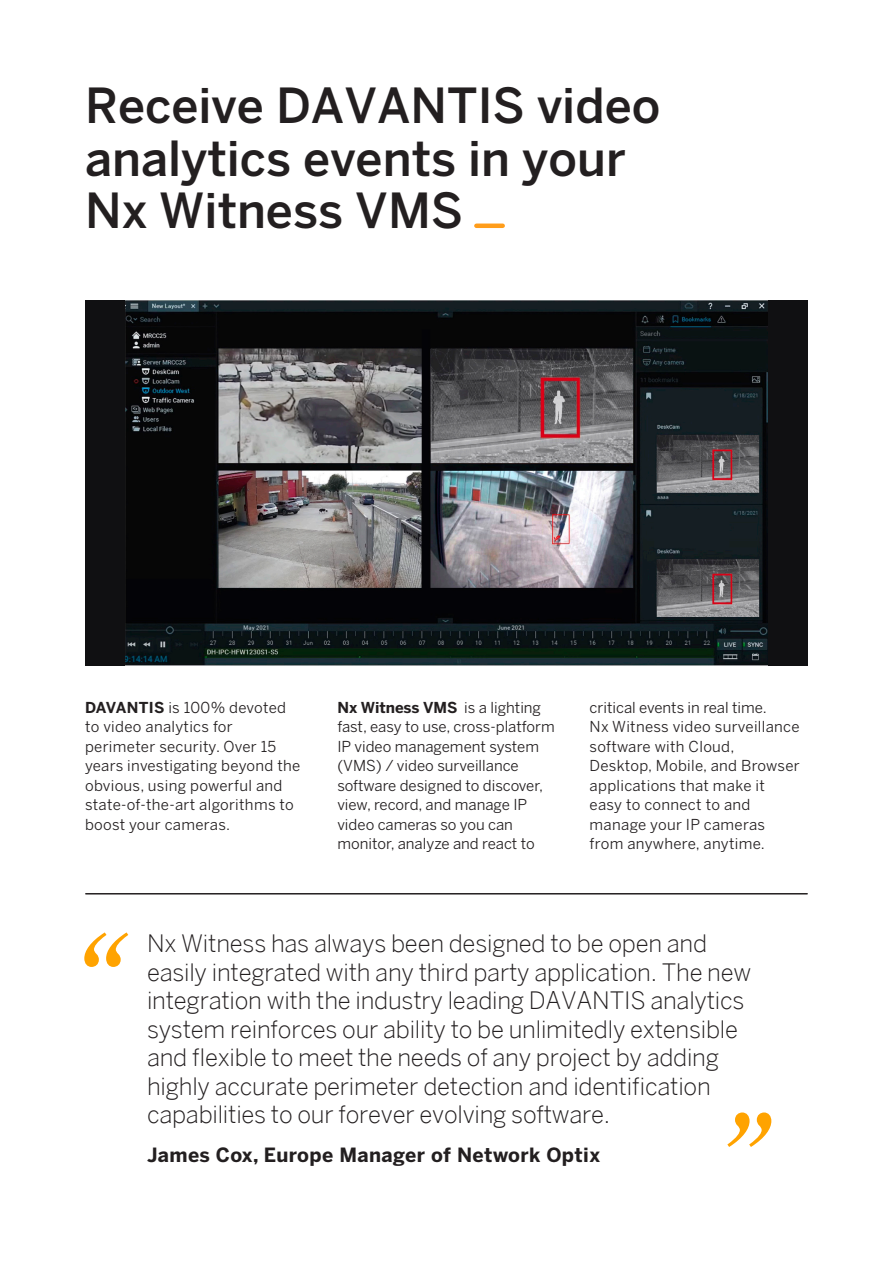
<style>
.page{position:relative;width:893px;height:1263px;background:#fff}
.page>*{position:absolute;margin:0;border:0;box-sizing:border-box;transform-origin:0 0}
.t1{font:italic 124.5px "Benton Modern One";color:#ffa300}
.t2{font:500 48px/52.5px "Benton Sans";color:#231f20}
.t3{font:300 24px/28.5px "Benton Sans";letter-spacing:-.01em;color:#231f20}
.t4{font:700 19.5px "Benton Sans";letter-spacing:.02em;color:#231f20}
.t5{font:15px/19.5px "Benton Sans";letter-spacing:.01em;color:#231f20}
.s1{font-weight:700}
</style>
<div class="page">
<hr style="left:476px;top:224px;width:27px;height:4px;background:#ff9d1b">
<hr style="left:86px;top:893px;width:721px;height:1px;background:#231f20">
<div style="left:85px;top:301px;width:723px;height:365px;background:#101012"></div>
<img style="left:126px;top:301px;width:642px;height:365px">
<p class="t2" style="left:85px;top:79px;width:577px">Receive DAVANTIS video analytics events in your<br>Nx Witness VMS</p>
<p class="t5" style="left:85px;top:697px;width:217px"><span class="s1">DAVANTIS</span> is 100% devoted to video analytics for perimeter security. Over 15 years investigating beyond the obvious, using powerful and state-of-the-art algorithms to boost your cameras.</p>
<p class="t5" style="left:337px;top:697px;width:219px"><span class="s1">Nx Witness VMS</span> is a lighting fast, easy to use, cross-platform<br>IP video management system (VMS) / video surveillance software designed to discover, view, record, and manage IP video cameras so you can monitor, analyze and react to</p>
<p class="t5" style="left:590px;top:697px;width:179px">critical events in real time.</p>
<p class="t5" style="left:590px;top:717px;width:212px">Nx Witness video surveillance software with Cloud,<br>Desktop, Mobile, and Browser applications that make it easy to connect to and manage your IP cameras from anywhere, anytime.</p>
<p class="t1" style="left:69px;top:907px;width:52px">“</p>
<p class="t3" style="left:147px;top:929px;width:606px">Nx Witness has always been designed to be open and easily integrated with any third party application. The new integration with the industry leading DAVANTIS analytics system reinforces our ability to be unlimitedly extensible and flexible to meet the needs of any project by adding highly accurate perimeter detection and identification capabilities to our forever evolving software.</p>
<p class="t1" style="left:716px;top:1086px;width:52px">”</p>
<p class="t4" style="left:147px;top:1143px;width:455px">James Cox, Europe Manager of Network Optix</p>
</div>
